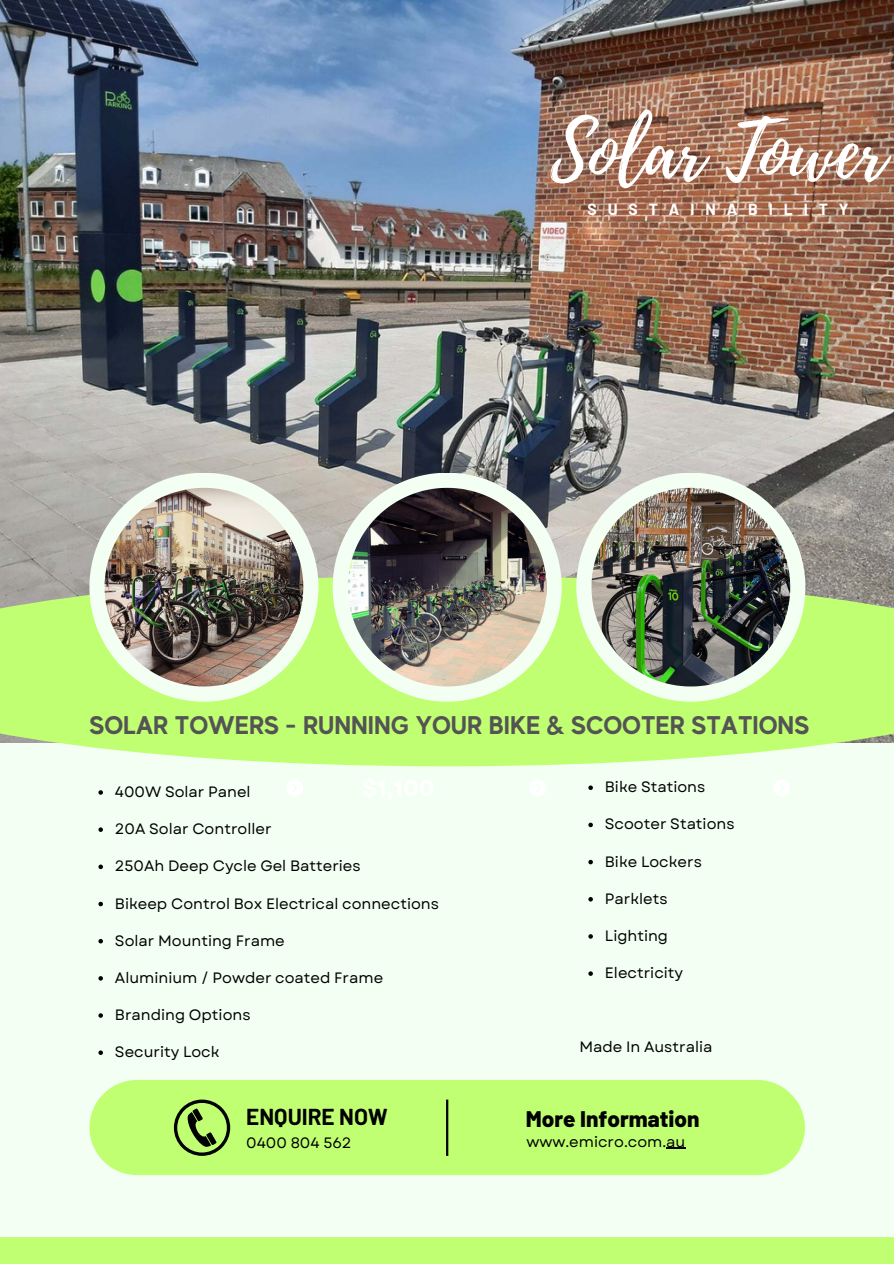
<style>
.page{position:relative;width:894px;height:1264px;background:#fff}
.page>*{position:absolute;margin:0;border:0;box-sizing:border-box;transform-origin:0 0}
.t1{font:76.35px "Playlist Script";color:#fff}
.t2{font:700 25.5px "MADE Evolve Sans";color:#545454}
.t3{font:800 22.5px "Barlow";color:#000}
.t4{font:700 22.5px "Barlow";color:#000}
.t5{font:700 15.75px "Barlow";letter-spacing:.69em;color:#fff}
.t6{font:15px "Garet";color:#000}
</style>
<div class="page">
<div style="left:0;top:0;width:893px;height:1263px;background:#f3fff3"></div>
<img style="left:0;top:0;width:893px;height:575px">
<svg style="left:0;top:575px;width:893px;height:191px;background:#c3f880"></svg>
<svg style="left:332px;top:472px;width:229px;height:229px"></svg>
<img style="left:348px;top:488px;width:198px;height:198px">
<svg style="left:89px;top:472px;width:229px;height:229px"></svg>
<img style="left:105px;top:488px;width:198px;height:198px">
<svg style="left:576px;top:472px;width:229px;height:229px"></svg>
<img style="left:591px;top:488px;width:199px;height:198px">
<div style="left:89px;top:1079px;width:715px;height:96px;background:#c1ff72;border-radius:48px"></div>
<div style="left:0;top:1236px;width:893px;height:27px;background:#c1ff72"></div>
<svg style="left:287px;top:780px;width:16px;height:16px"></svg>
<svg style="left:530px;top:780px;width:16px;height:16px"></svg>
<svg style="left:774px;top:780px;width:15px;height:16px"></svg>
<hr style="left:446px;top:1099px;width:2px;height:56px;background:#000">
<svg style="left:174px;top:1099px;width:56px;height:56px"></svg>
<svg style="left:98px;top:790px;width:5px;height:4px"></svg>
<svg style="left:98px;top:827px;width:5px;height:5px"></svg>
<svg style="left:98px;top:864px;width:5px;height:5px"></svg>
<svg style="left:98px;top:901px;width:5px;height:5px"></svg>
<svg style="left:98px;top:939px;width:5px;height:4px"></svg>
<svg style="left:98px;top:976px;width:5px;height:4px"></svg>
<svg style="left:98px;top:1013px;width:5px;height:4px"></svg>
<svg style="left:98px;top:1050px;width:5px;height:4px"></svg>
<svg style="left:588px;top:785px;width:4px;height:5px"></svg>
<svg style="left:588px;top:822px;width:4px;height:5px"></svg>
<svg style="left:588px;top:859px;width:4px;height:5px"></svg>
<svg style="left:588px;top:897px;width:4px;height:4px"></svg>
<svg style="left:588px;top:934px;width:4px;height:4px"></svg>
<svg style="left:588px;top:971px;width:4px;height:4px"></svg>
<svg style="left:666px;top:1147px;width:19px;height:1px"></svg>
<h1 class="t1" style="left:550px;top:97px;width:336px">Solar Tower</h1>
<p class="t5" style="left:587px;top:199px;width:262px">SUSTAINABILITY</p>
<h2 class="t2" style="left:89px;top:710px;width:721px">SOLAR TOWERS - RUNNING YOUR BIKE &amp; SCOOTER STATIONS</h2>
<p class="t6" style="left:115px;top:781px;width:137px">400W Solar Panel</p>
<p class="t6" style="left:115px;top:818px;width:158px">20A Solar Controller</p>
<p class="t6" style="left:115px;top:855px;width:247px">250Ah Deep Cycle Gel Batteries</p>
<p class="t6" style="left:115px;top:892px;width:325px">Bikeep Control Box Electrical connections</p>
<p class="t6" style="left:115px;top:929px;width:171px">Solar Mounting Frame</p>
<p class="t6" style="left:115px;top:966px;width:270px">Aluminium / Powder coated Frame</p>
<p class="t6" style="left:115px;top:1003px;width:137px">Branding Options</p>
<p class="t6" style="left:115px;top:1041px;width:106px">Security Lock</p>
<p class="t6" style="left:604px;top:776px;width:102px">Bike Stations</p>
<p class="t6" style="left:604px;top:813px;width:131px">Scooter Stations</p>
<p class="t6" style="left:604px;top:850px;width:98px">Bike Lockers</p>
<p class="t6" style="left:604px;top:887px;width:64px">Parklets</p>
<p class="t6" style="left:604px;top:924px;width:65px">Lighting</p>
<p class="t6" style="left:604px;top:962px;width:80px">Electricity</p>
<p class="t6" style="left:579px;top:1036px;width:134px">Made In Australia</p>
<h3 class="t4" style="left:246px;top:1102px;width:143px">ENQUIRE NOW</h3>
<h3 class="t3" style="left:525px;top:1104px;width:175px">More Information</h3>
<p class="t6" style="left:246px;top:1131px;width:107px">0400 804 562</p>
<p class="t6" style="left:526px;top:1130px;width:160px">www.emicro.com.au</p>
</div>
